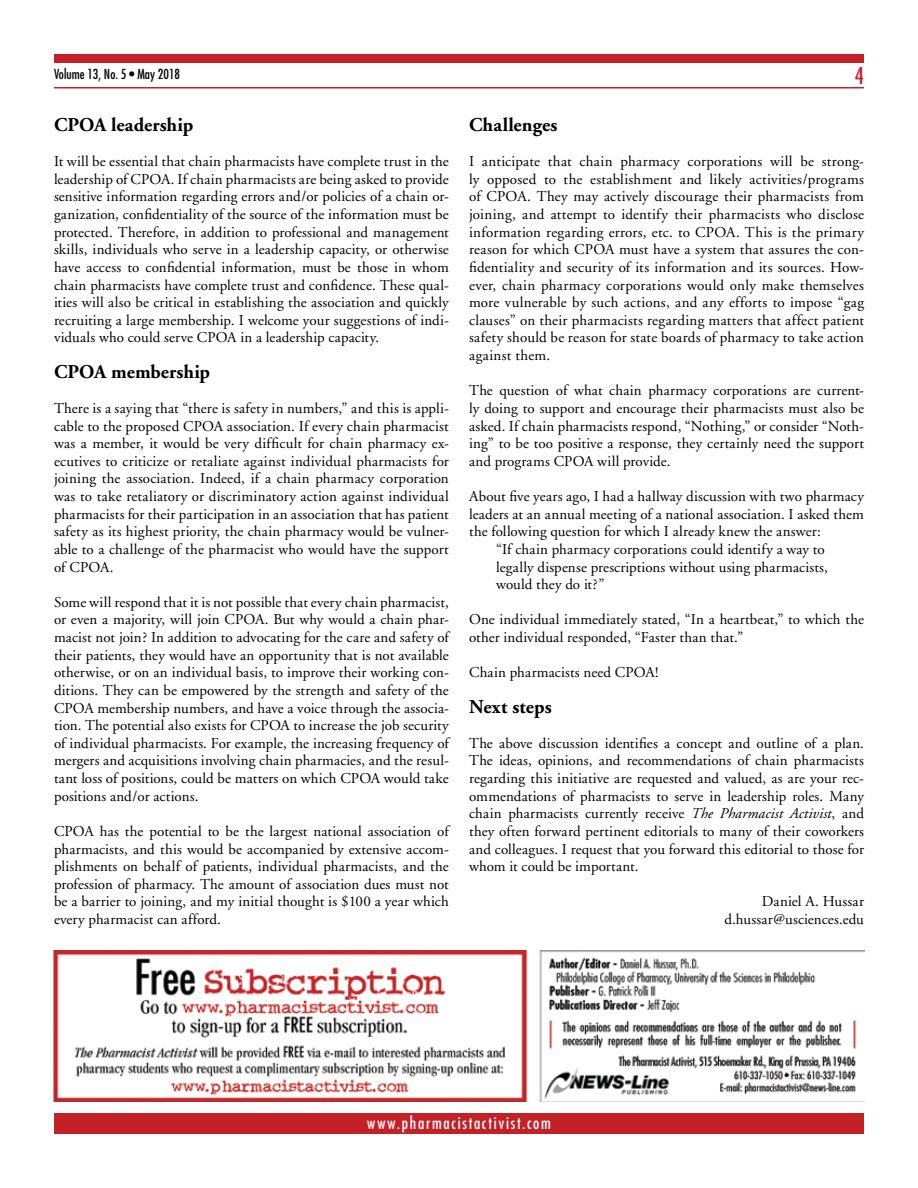
<style>
.page{position:relative;width:918px;height:1188px;background:#fff}
.page>*{position:absolute;margin:0;border:0;box-sizing:border-box;transform-origin:0 0}
.t1{font:condensed 22.5px "Futura";color:#c32127}
.t2{font:700 19.5px "Adobe Garamond";color:#000}
.t3{font:condensed 16.5px "Futura";letter-spacing:.105em;color:#fff}
.t4{font:15px/17.7px "Adobe Garamond";letter-spacing:.01em;color:#000;text-align:justify}
.t5{font:condensed 13.5px "Futura";color:#000}
.s1{font-style:italic}
</style>
<div class="page">
<div style="left:54px;top:1114px;width:810px;height:20px;background:#c32127"></div>
<div style="left:54px;top:54px;width:810px;height:9px;background:#c32127"></div>
<hr style="left:54px;top:87px;width:810px;height:1px;background:#c32127">
<img style="left:54px;top:951px;width:810px;height:151px">
<p class="t5" style="left:54px;top:66px;width:128px">Volume 13, No. 5 • May 2018</p>
<h2 class="t2" style="left:54px;top:114px;width:141px">CPOA leadership</h2>
<p class="t4" style="left:54px;top:153px;width:396px">It will be essential that chain pharmacists have complete trust in the leadership of CPOA. If chain pharmacists are being asked to provide sensitive information regarding errors and/or policies of a chain or&shy;ganization, confidentiality of the source of the information must be protected. Therefore, in addition to professional and management skills, individuals who serve in a leadership capacity, or otherwise have access to confidential information, must be those in whom chain pharmacists have complete trust and confidence. These qual&shy;ities will also be critical in establishing the association and quickly recruiting a large membership. I welcome your suggestions of indi&shy;viduals who could serve CPOA in a leadership capacity.</p>
<h2 class="t2" style="left:54px;top:361px;width:158px">CPOA membership</h2>
<p class="t4" style="left:54px;top:400px;width:396px">There is a saying that “there is safety in numbers,” and this is appli&shy;cable to the proposed CPOA association. If every chain pharmacist was a member, it would be very difficult for chain pharmacy ex&shy;ecutives to criticize or retaliate against individual pharmacists for joining the association. Indeed, if a chain pharmacy corporation was to take retaliatory or discriminatory action against individual pharmacists for their participation in an association that has patient safety as its highest priority, the chain pharmacy would be vulner&shy;able to a challenge of the pharmacist who would have the support of CPOA.</p>
<p class="t4" style="left:54px;top:594px;width:396px">Some will respond that it is not possible that every chain pharmacist, or even a majority, will join CPOA. But why would a chain phar&shy;macist not join? In addition to advocating for the care and safety of their patients, they would have an opportunity that is not available otherwise, or on an individual basis, to improve their working con&shy;ditions. They can be empowered by the strength and safety of the CPOA membership numbers, and have a voice through the associa&shy;tion. The potential also exists for CPOA to increase the job security of individual pharmacists. For example, the increasing frequency of mergers and acquisitions involving chain pharmacies, and the resul&shy;tant loss of positions, could be matters on which CPOA would take positions and/or actions.</p>
<p class="t4" style="left:54px;top:823px;width:396px">CPOA has the potential to be the largest national association of pharmacists, and this would be accompanied by extensive accom&shy;plishments on behalf of patients, individual pharmacists, and the profession of pharmacy. The amount of association dues must not be a barrier to joining, and my initial thought is $100 a year which every pharmacist can afford.</p>
<h1 class="t1" style="left:855px;top:62px;width:11px">4</h1>
<h2 class="t2" style="left:469px;top:114px;width:90px">Challenges</h2>
<p class="t4" style="left:469px;top:153px;width:396px">I anticipate that chain pharmacy corporations will be strong&shy;ly opposed to the establishment and likely activities/programs of CPOA. They may actively discourage their pharmacists from joining, and attempt to identify their pharmacists who disclose information regarding errors, etc. to CPOA. This is the primary reason for which CPOA must have a system that assures the con&shy;fidentiality and security of its information and its sources. How&shy;ever, chain pharmacy corporations would only make themselves more vulnerable by such actions, and any efforts to impose “gag clauses” on their pharmacists regarding matters that affect patient safety should be reason for state boards of pharmacy to take action against them.</p>
<p class="t4" style="left:469px;top:382px;width:396px">The question of what chain pharmacy corporations are current&shy;ly doing to support and encourage their pharmacists must also be asked. If chain pharmacists respond, “Nothing,” or consider “Noth&shy;ing” to be too positive a response, they certainly need the support and programs CPOA will provide.</p>
<p class="t4" style="left:469px;top:488px;width:396px">About five years ago, I had a hallway discussion with two pharmacy</p>
<p class="t4" style="left:469px;top:505px;width:396px">leaders at an annual meeting of a national association. I asked them</p>
<p class="t4" style="left:469px;top:523px;width:353px">the following question for which I already knew the answer:</p>
<p class="t4" style="left:496px;top:541px;width:330px">“If chain pharmacy corporations could identify a way to</p>
<p class="t4" style="left:496px;top:558px;width:333px">legally dispense prescriptions without using pharmacists,</p>
<p class="t4" style="left:496px;top:576px;width:110px">would they do it?”</p>
<p class="t4" style="left:469px;top:611px;width:396px">One individual immediately stated, “In a heartbeat,” to which the other individual responded, “Faster than that.”</p>
<p class="t4" style="left:469px;top:664px;width:191px">Chain pharmacists need CPOA!</p>
<h2 class="t2" style="left:469px;top:696px;width:84px">Next steps</h2>
<p class="t4" style="left:469px;top:735px;width:396px">The above discussion identifies a concept and outline of a plan.<br>The ideas, opinions, and recommendations of chain pharmacists regarding this initiative are requested and valued, as are your rec&shy;ommendations of pharmacists to serve in leadership roles. Many chain pharmacists currently receive <span class="s1">The Pharmacist Activist</span>, and they often forward pertinent editorials to many of their coworkers and colleagues. I request that you forward this editorial to those for whom it could be important.</p>
<p class="t4" style="left:724px;top:893px;width:141px;text-align:right">Daniel A. Hussar d.hussar@usciences.edu</p>
<p class="t3" style="left:367px;top:1113px;width:185px">www.pharmacistactivist.com</p>
</div>
